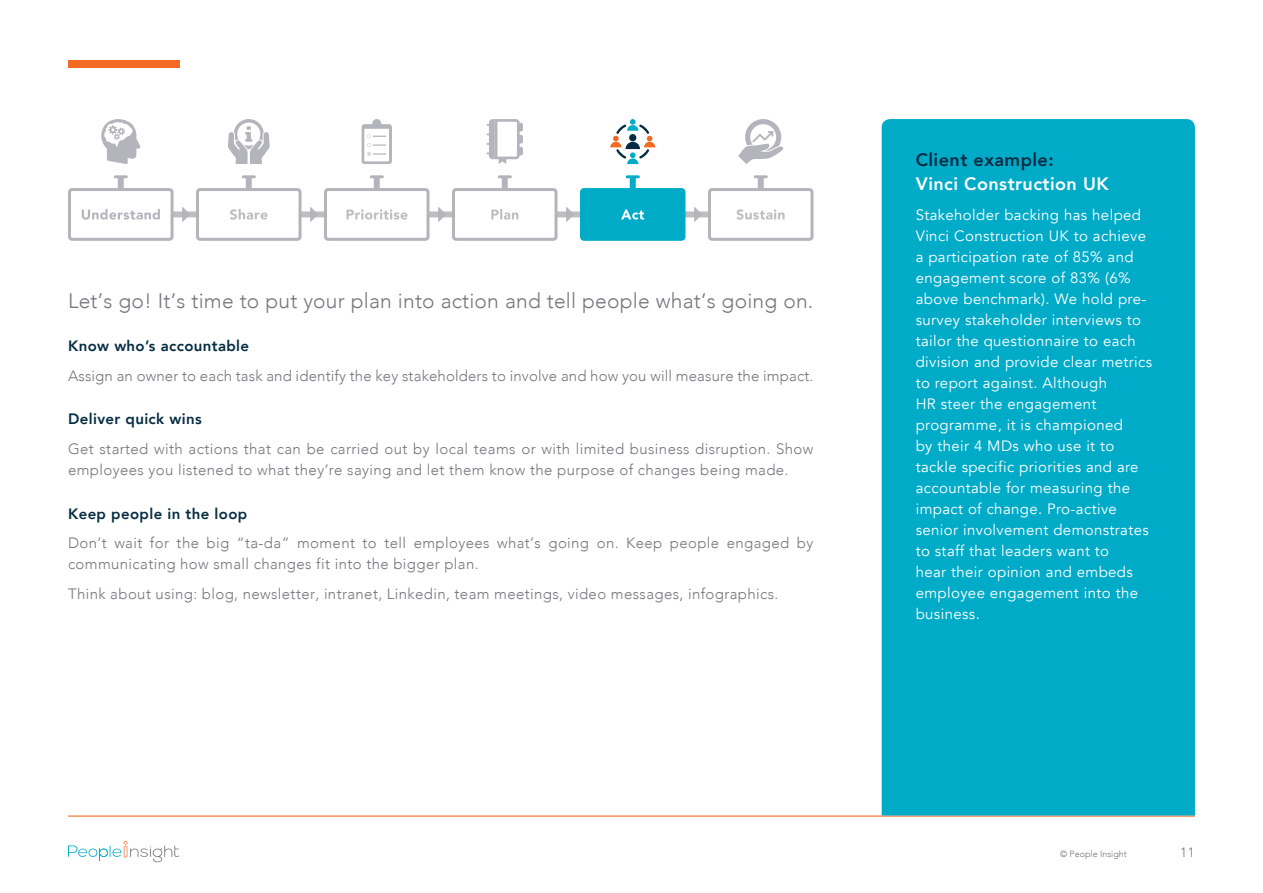
<style>
.page{position:relative;width:1263px;height:893px;background:#fff}
.page>*{position:absolute;margin:0;border:0;box-sizing:border-box;transform-origin:0 0}
.t1{font:300 21px "Avenir";letter-spacing:.01em;color:#75757e}
.t2{font:800 18px "Avenir";letter-spacing:.025em;color:#fff}
.t3{font:800 18px "Avenir";letter-spacing:.025em;color:#052c42}
.t4{font:15px/21px "Avenir";letter-spacing:.025em;color:#fff}
.t5{font:300 15px/21px "Avenir";letter-spacing:.025em;color:#75757e}
.t6{font:800 15px "Avenir";letter-spacing:.025em;color:#052c42}
.t7{font:300 13.5px "Avenir";color:#75757e}
.t8{font:300 9px "Avenir";color:#75757e}
</style>
<div class="page">
<svg style="left:68px;top:841px;width:111px;height:21px"></svg>
<hr style="left:68px;top:815px;width:1127px;height:2px;background:#f36a22">
<div style="left:882px;top:119px;width:313px;height:696px;background:#00abc8"></div>
<div style="left:68px;top:60px;width:111px;height:8px;background:#f36a22"></div>
<div style="left:118px;top:211px;width:643px;height:6px;background:#bebec1"></div>
<div style="left:372px;top:119px;width:9px;height:9px;background:#b3b4bc;border-radius:50%"></div>
<svg style="left:362px;top:121px;width:30px;height:43px"></svg>
<svg style="left:487px;top:119px;width:36px;height:45px"></svg>
<svg style="left:738px;top:119px;width:45px;height:45px"></svg>
<svg style="left:228px;top:119px;width:42px;height:45px"></svg>
<div style="left:197px;top:190px;width:103px;height:49px;background:#fff;border-radius:3px"></div>
<div style="left:196px;top:188px;width:105px;height:53px;border:3px solid #b3b4bc;border-radius:3px"></div>
<div style="left:246px;top:177px;width:6px;height:11px;background:#b3b4bc"></div>
<div style="left:325px;top:190px;width:103px;height:49px;background:#fff;border-radius:3px"></div>
<div style="left:324px;top:188px;width:105px;height:53px;border:3px solid #b3b4bc;border-radius:3px"></div>
<div style="left:374px;top:177px;width:6px;height:11px;background:#b3b4bc"></div>
<div style="left:453px;top:190px;width:103px;height:49px;background:#fff;border-radius:3px"></div>
<div style="left:452px;top:188px;width:105px;height:53px;border:3px solid #b3b4bc;border-radius:3px"></div>
<div style="left:502px;top:177px;width:6px;height:11px;background:#b3b4bc"></div>
<div style="left:709px;top:190px;width:103px;height:49px;background:#fff;border-radius:3px"></div>
<div style="left:708px;top:188px;width:105px;height:53px;border:3px solid #b3b4bc;border-radius:3px"></div>
<div style="left:758px;top:177px;width:6px;height:11px;background:#b3b4bc"></div>
<svg style="left:243px;top:175px;width:11px;height:3px"></svg>
<svg style="left:499px;top:175px;width:11px;height:3px"></svg>
<svg style="left:371px;top:175px;width:11px;height:3px"></svg>
<svg style="left:755px;top:175px;width:11px;height:3px"></svg>
<svg style="left:182px;top:206px;width:8px;height:16px"></svg>
<svg style="left:310px;top:206px;width:8px;height:16px"></svg>
<svg style="left:438px;top:206px;width:8px;height:16px"></svg>
<svg style="left:566px;top:206px;width:8px;height:16px"></svg>
<svg style="left:694px;top:206px;width:8px;height:16px"></svg>
<svg style="left:736px;top:209px;width:49px;height:11px"></svg>
<svg style="left:491px;top:209px;width:27px;height:11px"></svg>
<svg style="left:346px;top:209px;width:61px;height:11px"></svg>
<svg style="left:230px;top:209px;width:37px;height:11px"></svg>
<svg style="left:101px;top:119px;width:40px;height:45px"></svg>
<div style="left:70px;top:190px;width:102px;height:49px;background:#fff;border-radius:3px"></div>
<div style="left:68px;top:188px;width:106px;height:53px;border:3px solid #b3b4bc;border-radius:3px"></div>
<div style="left:118px;top:177px;width:6px;height:11px;background:#b3b4bc"></div>
<svg style="left:115px;top:175px;width:11px;height:3px"></svg>
<svg style="left:82px;top:209px;width:78px;height:11px"></svg>
<svg style="left:610px;top:119px;width:45px;height:45px"></svg>
<div style="left:581px;top:190px;width:103px;height:49px;background:#00abc8;border-radius:3px"></div>
<div style="left:580px;top:188px;width:105px;height:53px;border:3px solid #00abc8;border-radius:3px"></div>
<div style="left:630px;top:177px;width:6px;height:11px;background:#00abc8"></div>
<svg style="left:627px;top:175px;width:11px;height:3px"></svg>
<svg style="left:621px;top:210px;width:23px;height:10px"></svg>
<h1 class="t1" style="left:68px;top:292px;width:747px">Let’s go! It’s time to put your plan into action and tell people what’s going on.</h1>
<p class="t6" style="left:68px;top:340px;width:183px">Know who’s accountable</p>
<p class="t5" style="left:68px;top:366px;width:747px">Assign an owner to each task and identify the key stakeholders to involve and how you will measure the impact.</p>
<p class="t6" style="left:68px;top:413px;width:135px">Deliver quick wins</p>
<p class="t5" style="left:68px;top:439px;width:747px">Get started with actions that can be carried out by local teams or with limited business disruption. Show employees you listened to what they’re saying and let them know the purpose of changes being made.</p>
<p class="t6" style="left:68px;top:507px;width:181px">Keep people in the loop</p>
<p class="t5" style="left:68px;top:534px;width:747px">Don’t wait for the big “ta-da” moment to tell employees what’s going on. Keep people engaged by communicating how small changes fit into the bigger plan.</p>
<p class="t5" style="left:68px;top:584px;width:712px">Think about using: blog, newsletter, intranet, Linkedin, team meetings, video messages, infographics.</p>
<p class="t3" style="left:916px;top:152px;width:140px">Client example:</p>
<p class="t2" style="left:916px;top:176px;width:195px">Vinci Construction UK</p>
<p class="t4" style="left:916px;top:206px;width:238px">Stakeholder backing has helped<br>Vinci Construction UK to achieve a participation rate of 85% and engagement score of 83% (6% above benchmark). We hold pre&shy;survey stakeholder interviews to tailor the questionnaire to each division and provide clear metrics to report against. Although<br>HR steer the engagement programme, it is championed<br>by their 4 MDs who use it to tackle specific priorities and are accountable for measuring the impact of change. Pro-active senior involvement demonstrates to staff that leaders want to<br>hear their opinion and embeds employee engagement into the business.</p>
<p class="t8" style="left:1060px;top:850px;width:68px">© People Insight</p>
<p class="t7" style="left:1180px;top:847px;width:16px">11</p>
</div>
